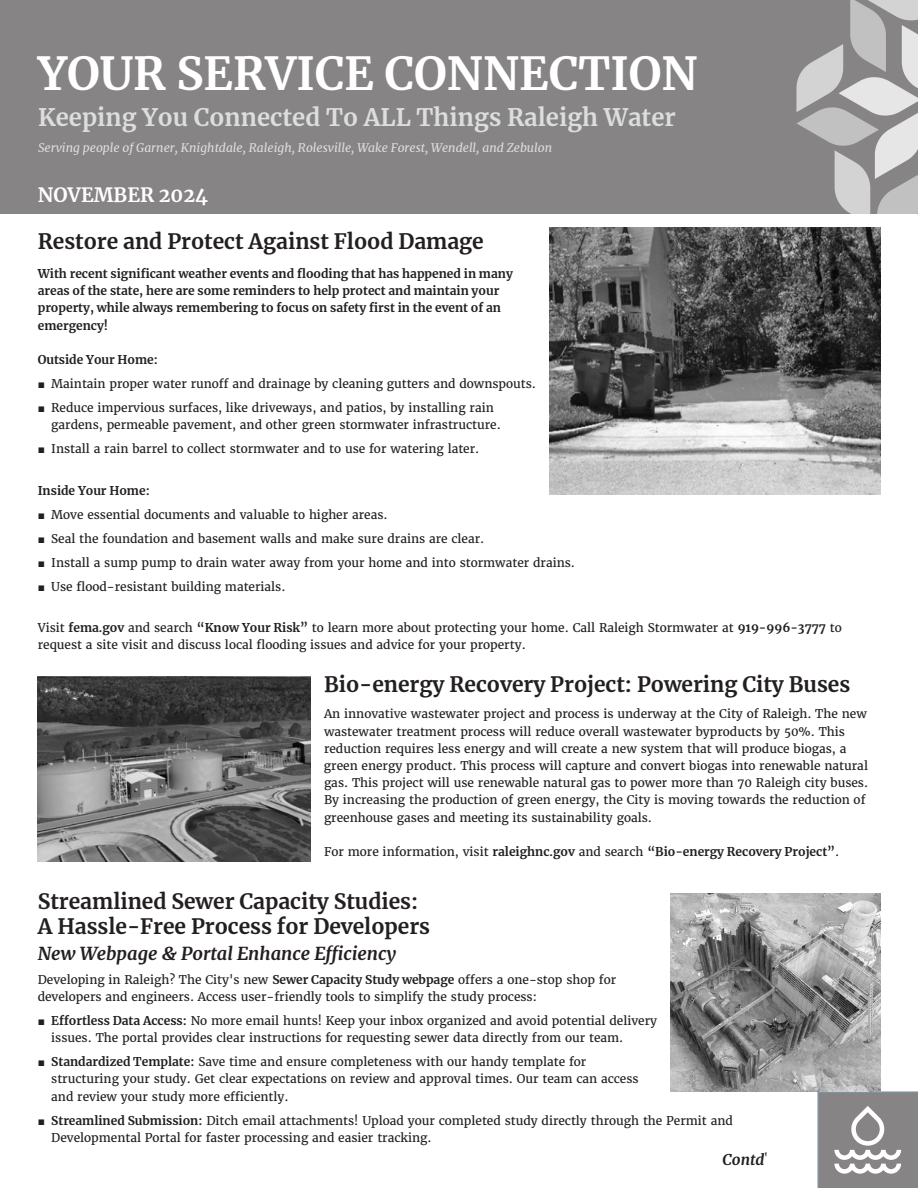
<style>
.page{position:relative;width:918px;height:1188px;background:#fff}
.page>*{position:absolute;margin:0;border:0;box-sizing:border-box;transform-origin:0 0}
.t1{font:700 45px "Merriweather";color:#fff}
.t2{font:700 23.85px "Merriweather";color:#dcdddf}
.t3{font:700 21px/25.5px "Merriweather";color:#231f20}
.t4{font:700 19.5px "Merriweather";color:#fff}
.t5{font:italic 700 18px "Merriweather";color:#231f20}
.t6{font:italic 700 15px "Merriweather";color:#231f20}
.t7{font:12px/17.2px "Merriweather";color:#231f20}
.t8{font:700 12px/17.2px "Merriweather";color:#231f20}
.t9{font:italic 12px "Merriweather";color:#dcdddf}
.s1{font-family:"Arial"}
.s2{font-weight:700}
.s3{font-style:inherit}
.s4{font-weight:400}
.s5{font-family:"Minion Pro";font-weight:400;font-style:normal;font-size:18px}
</style>
<div class="page">
<div style="left:0;top:0;width:918px;height:214px;background:#868484"></div>
<svg style="left:818px;top:1092px;width:100px;height:96px;background:#949394"></svg>
<svg style="left:796px;top:0;width:122px;height:214px"></svg>
<img style="left:550px;top:227px;width:330px;height:268px">
<img style="left:671px;top:893px;width:209px;height:199px">
<img style="left:38px;top:676px;width:272px;height:186px">
<p class="t1" style="left:38px;top:42px;width:661px">YOUR SERVICE CONNECTION</p>
<p class="t2" style="left:38px;top:101px;width:639px">Keeping You Connected To ALL Things Raleigh Water</p>
<p class="t9" style="left:38px;top:139px;width:516px">Serving people of Garner, Knightdale, Raleigh, Rolesville, Wake Forest, Wendell, and Zebulon</p>
<p class="t4" style="left:38px;top:181px;width:172px">NOVEMBER 2024</p>
<p class="t3" style="left:38px;top:228px;width:448px">Restore and Protect Against Flood Damage</p>
<p class="t8" style="left:38px;top:265px;width:477px">With recent significant weather events and flooding that has happened in many areas of the state, here are some reminders to help protect and maintain your property, while always remembering to focus on safety first in the event of an emergency!</p>
<p class="t8" style="left:38px;top:351px;width:122px">Outside Your Home:</p>
<p class="t7" style="left:38px;top:375px;width:500px"><span class="s1">■</span> Maintain proper water runoff and drainage by cleaning gutters and downspouts.</p>
<p class="t7" style="left:51px;top:399px;width:451px;text-indent:-13px"><span class="s1">■</span> Reduce impervious surfaces, like driveways, and patios, by installing rain gardens, permeable pavement, and other green stormwater infrastructure.</p>
<p class="t7" style="left:38px;top:440px;width:443px"><span class="s1">■</span> Install a rain barrel to collect stormwater and to use for watering later.</p>
<p class="t8" style="left:38px;top:481px;width:114px">Inside Your Home:</p>
<p class="t7" style="left:38px;top:506px;width:351px"><span class="s1">■</span> Move essential documents and valuable to higher areas.</p>
<p class="t7" style="left:38px;top:530px;width:448px"><span class="s1">■</span> Seal the foundation and basement walls and make sure drains are clear.</p>
<p class="t7" style="left:38px;top:554px;width:539px"><span class="s1">■</span> Install a sump pump to drain water away from your home and into stormwater drains.</p>
<p class="t7" style="left:38px;top:578px;width:249px"><span class="s1">■</span> Use flood-resistant building materials.</p>
<p class="t7" style="left:38px;top:619px;width:806px">Visit <span class="s2">fema.gov</span> and search <span class="s2">“Know Your Risk”</span> to learn more about protecting your home. Call Raleigh Stormwater at <span class="s2">919-996-3777</span> to request a site visit and discuss local flooding issues and advice for your property.</p>
<p class="t3" style="left:324px;top:671px;width:528px">Bio-energy Recovery Project: Powering City Buses</p>
<p class="t7" style="left:324px;top:705px;width:546px">An innovat<span class="s3">ive</span> wastewater project and process is underway at the City of Raleigh. The new wastewater treatment process will reduce overall wastewater byproducts by 50%. This reduction requires less energy and will create a new system that will produce biogas, a green energy product. This process will capture and convert biogas into renewable natural gas. This project will use renewable natural gas to power more than 70 Raleigh city buses.<br>By increasing the production of green energy, the City is moving towards the reduction of greenhouse gases and meeting its sustainability goals.</p>
<p class="t8" style="left:324px;top:843px;width:517px"><span class="s4">For more information, visit</span> raleighnc.gov <span class="s4">and search</span> “Bio-energy Recovery Project”<span class="s4">.</span></p>
<p class="t3" style="left:38px;top:888px;width:394px">Streamlined Sewer Capacity Studies:<br>A Hassle-Free Process for Developers</p>
<p class="t5" style="left:38px;top:941px;width:360px">New Webpage &amp; Portal Enhance Efficiency</p>
<p class="t7" style="left:38px;top:971px;width:580px">Developing in Raleigh? The City's new <span class="s2">Sewer Capacity Study webpage</span> offers a one-stop shop for developers and engineers. Access user-friendly tools to simplify the study process:</p>
<p class="t7" style="left:51px;top:1012px;width:607px;text-indent:-13px"><span class="s1">■</span> <span class="s2">Effortless Data Access:</span> No more email hunts! Keep your inbox organized and avoid potential delivery issues. The portal provides clear instructions for requesting sewer data directly from our team.</p>
<p class="t7" style="left:51px;top:1053px;width:589px;text-indent:-13px"><span class="s1">■</span> <span class="s2">Standardized Template:</span> Save time and ensure completeness with our handy template for structuring your study. Get clear expectations on review and approval times. Our team can access and review your study more efficiently.</p>
<p class="t7" style="left:51px;top:1112px;width:683px;text-indent:-13px"><span class="s1">■</span> <span class="s2">Streamlined Submission:</span> Ditch email attachments! Upload your completed study directly through the Permit and<br>Developmental Portal for faster processing and easier tracking.</p>
<p class="t6" style="left:723px;top:1149px;width:47px">Contd<span class="s5">'</span></p>
</div>
